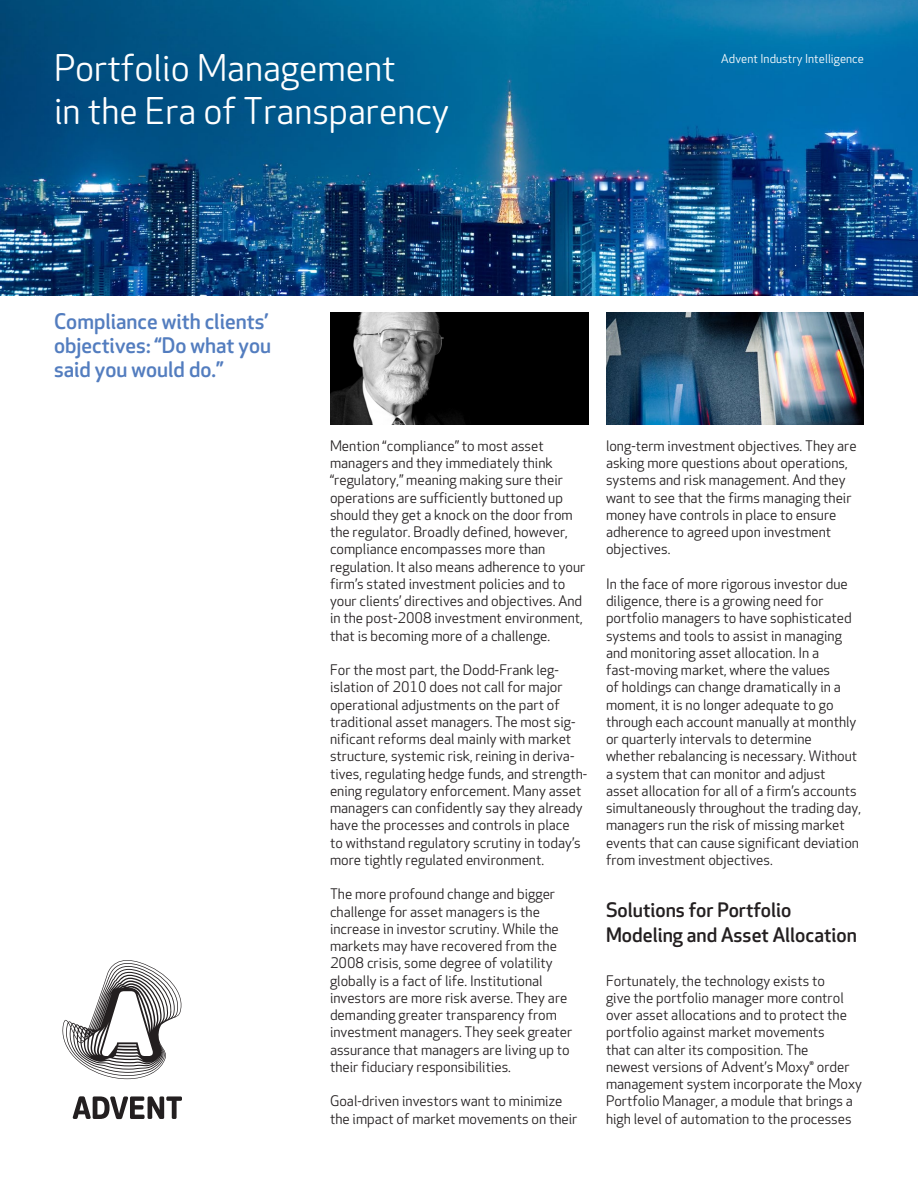
<style>
.page{position:relative;width:918px;height:1188px;background:#fff}
.page>*{position:absolute;margin:0;border:0;box-sizing:border-box;transform-origin:0 0}
._24pt_headline_white{font:36px "Apex Rounded";color:#fff}
.cover_sidebar__COLOR{font:500 21px/24px "Apex Rounded";color:#537dbf}
.Subtitle_MAIN{font:500 19.5px/25.5px "Apex Rounded";color:#231f20}
.Text_tracking_0{font:14.25px/17.2px "Apex Rounded";color:#231f20}
.t1{font:12px "Apex Rounded";letter-spacing:.005em;color:#fff}
</style>
<div class="page">
<img style="left:0;top:0;width:918px;height:296px">
<img style="left:606px;top:313px;width:258px;height:111px">
<img style="left:330px;top:313px;width:258px;height:111px">
<svg style="left:62px;top:960px;width:120px;height:159px"></svg>
<p class="_24pt_headline_white" style="left:54px;top:48px;width:343px">Portfolio Management</p>
<p class="_24pt_headline_white" style="left:54px;top:91px;width:397px">in the Era of Transparency</p>
<p class="t1" style="left:721px;top:52px;width:144px">Advent Industry Intelligence</p>
<p class="cover_sidebar__COLOR" style="left:54px;top:310px;width:219px">Compliance with clients’ objectives: “Do what you said you would do.”</p>
<p class="Text_tracking_0" style="left:330px;top:437px;width:257px">Mention “compliance” to most asset managers and they immediately think “regulatory,” meaning making sure their operations are sufficiently buttoned up should they get a knock on the door from the regulator. Broadly defined, however, compliance encompasses more than regulation. It also means adherence to your firm’s stated investment policies and to your clients’ directives and objectives. And in the post-2008 investment environment, that is becoming more of a challenge.</p>
<p class="Text_tracking_0" style="left:330px;top:662px;width:259px">For the most part, the Dodd-Frank leg&shy;islation of 2010 does not call for major operational adjustments on the part of traditional asset managers. The most sig&shy;nificant reforms deal mainly with market structure, systemic risk, reining in deriva&shy;tives, regulating hedge funds, and strength&shy;ening regulatory enforcement. Many asset managers can confidently say they already have the processes and controls in place<br>to withstand regulatory scrutiny in today’s more tightly regulated environment.</p>
<p class="Text_tracking_0" style="left:330px;top:886px;width:244px">The more profound change and bigger challenge for asset managers is the increase in investor scrutiny. While the markets may have recovered from the 2008 crisis, some degree of volatility globally is a fact of life. Institutional investors are more risk averse. They are demanding greater transparency from investment managers. They seek greater assurance that managers are living up to their fiduciary responsibilities.</p>
<p class="Text_tracking_0" style="left:330px;top:1093px;width:249px">Goal-driven investors want to minimize the impact of market movements on their</p>
<p class="Text_tracking_0" style="left:606px;top:437px;width:252px">long-term investment objectives. They are asking more questions about operations, systems and risk management. And they want to see that the firms managing their money have controls in place to ensure adherence to agreed upon investment objectives.</p>
<p class="Text_tracking_0" style="left:606px;top:575px;width:257px">In the face of more rigorous investor due diligence, there is a growing need for portfolio managers to have sophisticated systems and tools to assist in managing and monitoring asset allocation. In a fast-moving market, where the values<br>of holdings can change dramatically in a moment, it is no longer adequate to go through each account manually at monthly or quarterly intervals to determine whether rebalancing is necessary. Without a system that can monitor and adjust asset allocation for all of a firm’s accounts simultaneously throughout the trading day, managers run the risk of missing market events that can cause significant deviation from investment objectives.</p>
<p class="Subtitle_MAIN" style="left:606px;top:897px;width:252px">Solutions for Portfolio<br>Modeling and Asset Allocation</p>
<p class="Text_tracking_0" style="left:606px;top:972px;width:257px">Fortunately, the technology exists to<br>give the portfolio manager more control over asset allocations and to protect the portfolio against market movements<br>that can alter its composition. The<br>newest versions of Advent’s Moxy® order management system incorporate the Moxy Portfolio Manager, a module that brings a high level of automation to the processes</p>
</div>
